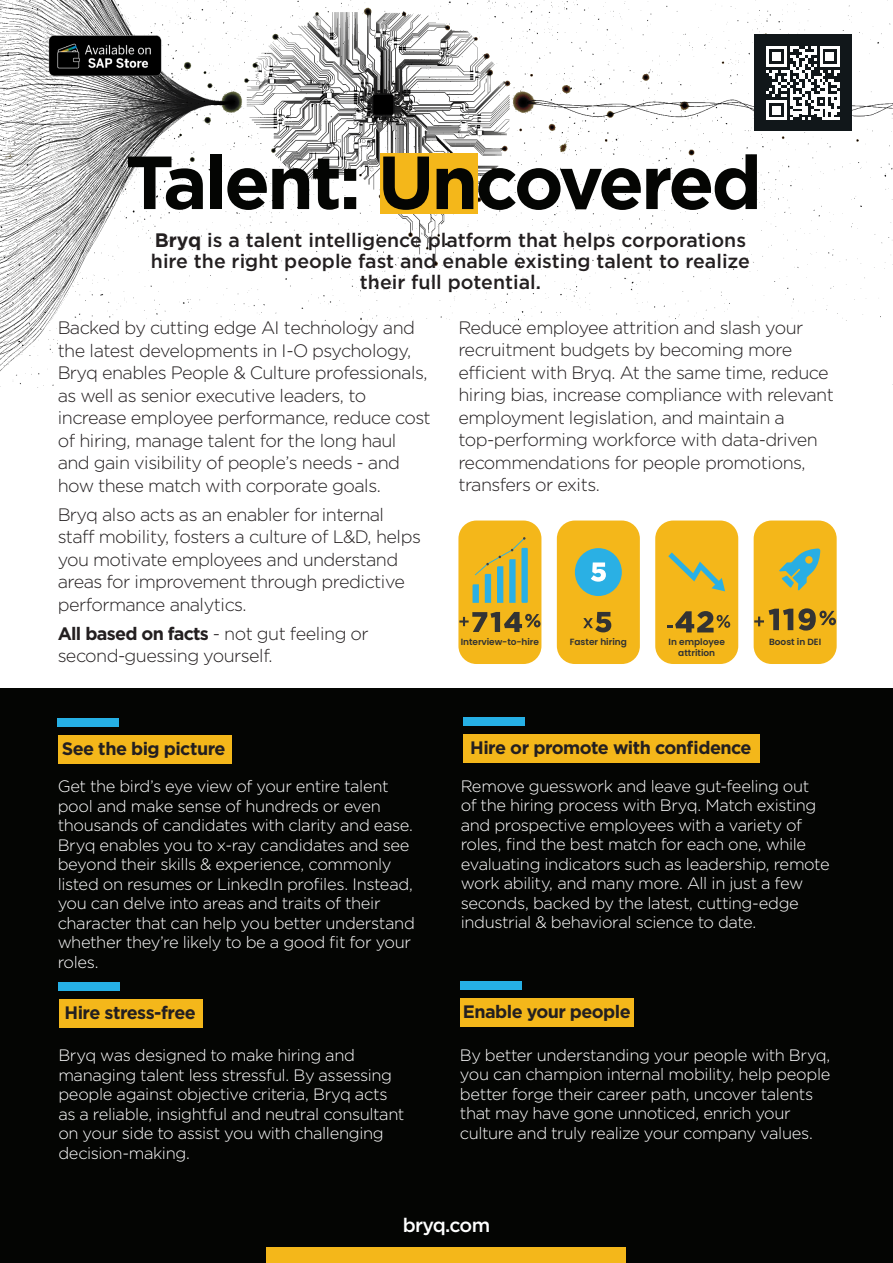
<style>
.page{position:relative;width:893px;height:1263px;background:#fff}
.page>*{position:absolute;margin:0;border:0;box-sizing:border-box;transform-origin:0 0}
.t1{font:700 75px "Gotham Greek";letter-spacing:-.04em;color:#040503}
.t2{font:500 19.5px/21px "Gotham Greek";color:#231f20;text-align:center}
.t3{font:500 19.5px "Gotham Greek";letter-spacing:-.035em;color:#fff}
.t4{font:300 18px/22.5px "Gotham Greek";letter-spacing:-.04em;color:#231f20}
.t5{font:700 18px "Gotham Greek";letter-spacing:-.03em;color:#231f20}
.t6{font:300 16.5px/19.5px "Gotham Greek";letter-spacing:-.035em;color:#fff}
.t7{font:600 9px/10.8px "Poppins";color:#313232;text-align:center}
.t8{font:600 9px "Poppins";color:#2f3131}
.s1{font-weight:700}
</style>
<div class="page">
<div style="left:0;top:688px;width:893px;height:575px;background:#040503"></div>
<div style="left:458px;top:520px;width:83px;height:144px;background:#f4b71a;border-radius:18px"></div>
<img style="left:0;top:0;width:893px;height:388px">
<div style="left:380px;top:153px;width:97px;height:60px;background:#f4b71a"></div>
<div style="left:58px;top:735px;width:173px;height:29px;background:#f4b71a"></div>
<div style="left:754px;top:34px;width:97px;height:97px;background:#11171a"></div>
<svg style="left:766px;top:46px;width:74px;height:74px"></svg>
<svg style="left:58px;top:718px;width:61px;height:8px"></svg>
<div style="left:58px;top:321px;width:834px;height:83px;background:#fff"></div>
<div style="left:266px;top:1247px;width:360px;height:16px;background:#f4b71a"></div>
<img style="left:47px;top:36px;width:116px;height:39px">
<div style="left:557px;top:520px;width:83px;height:144px;background:#f4b71a;border-radius:18px"></div>
<div style="left:655px;top:520px;width:83px;height:144px;background:#f4b71a;border-radius:18px"></div>
<div style="left:754px;top:520px;width:83px;height:144px;background:#f4b71a;border-radius:18px"></div>
<div style="left:521px;top:548px;width:7px;height:55px;background:#2ab0e4"></div>
<svg style="left:473px;top:537px;width:52px;height:66px"></svg>
<svg style="left:459px;top:612px;width:81px;height:20px"></svg>
<svg style="left:583px;top:612px;width:28px;height:20px"></svg>
<div style="left:575px;top:548px;width:47px;height:48px;background:#2ab0e4;border-radius:50%"></div>
<svg style="left:591px;top:562px;width:15px;height:20px"></svg>
<svg style="left:668px;top:552px;width:57px;height:39px"></svg>
<svg style="left:667px;top:611px;width:63px;height:21px"></svg>
<svg style="left:779px;top:548px;width:41px;height:43px"></svg>
<svg style="left:754px;top:608px;width:82px;height:23px"></svg>
<div style="left:59px;top:999px;width:144px;height:29px;background:#f4b71a"></div>
<svg style="left:58px;top:982px;width:62px;height:8px"></svg>
<div style="left:463px;top:734px;width:296px;height:29px;background:#f4b71a"></div>
<svg style="left:463px;top:718px;width:61px;height:8px"></svg>
<div style="left:460px;top:998px;width:174px;height:29px;background:#f4b71a"></div>
<svg style="left:460px;top:982px;width:61px;height:8px"></svg>
<h1 class="t1" style="left:125px;top:139px;width:638px">Talent: Uncovered</h1>
<p class="t2" style="left:151px;top:229px;width:600px"><span class="s1">Bryq</span> is a talent intelligence platform that helps corporations hire the right people fast and enable existing talent to realize their full potential.</p>
<p class="t4" style="left:58px;top:316px;width:375px">Backed by cutting edge AI technology and the latest developments in I-O psychology, Bryq enables People &amp; Culture professionals, as well as senior executive leaders, to increase employee performance, reduce cost of hiring, manage talent for the long haul and gain visibility of people’s needs - and how these match with corporate goals.</p>
<p class="t4" style="left:58px;top:503px;width:365px">Bryq also acts as an enabler for internal staff mobility, fosters a culture of L&amp;D, helps you motivate employees and understand areas for improvement through predictive performance analytics.</p>
<p class="t4" style="left:58px;top:622px;width:313px"><span class="s1">All based on facts</span> - not gut feeling or second-guessing yourself.</p>
<p class="t4" style="left:458px;top:316px;width:377px">Reduce employee attrition and slash your recruitment budgets by becoming more efficient with Bryq. At the same time, reduce hiring bias, increase compliance with relevant employment legislation, and maintain a top-performing workforce with data-driven recommendations for people promotions, transfers or exits.</p>
<p class="t7" style="left:461px;top:636px;width:80px">Interview-to-hire</p>
<p class="t7" style="left:570px;top:636px;width:59px">Faster hiring</p>
<p class="t7" style="left:668px;top:637px;width:58px">In employee attrition</p>
<p class="t8" style="left:769px;top:636px;width:54px">Boost in DEI</p>
<p class="t5" style="left:62px;top:738px;width:165px">See the big picture</p>
<p class="t6" style="left:58px;top:776px;width:359px">Get the bird’s eye view of your entire talent pool and make sense of hundreds or even thousands of candidates with clarity and ease.<br>Bryq enables you to x-ray candidates and see beyond their skills &amp; experience, commonly listed on resumes or LinkedIn profiles. Instead, you can delve into areas and traits of their character that can help you better understand whether they’re likely to be a good fit for your roles.</p>
<p class="t5" style="left:65px;top:1002px;width:133px">Hire stress-free</p>
<p class="t5" style="left:470px;top:737px;width:283px">Hire or promote with confidence</p>
<p class="t6" style="left:461px;top:776px;width:371px">Remove guesswork and leave gut-feeling out<br>of the hiring process with Bryq. Match existing and prospective employees with a variety of roles, find the best match for each one, while evaluating indicators such as leadership, remote work ability, and many more. All in just a few seconds, backed by the latest, cutting-edge industrial &amp; behavioral science to date.</p>
<p class="t5" style="left:463px;top:1001px;width:169px">Enable your people</p>
<p class="t6" style="left:58px;top:1045px;width:348px">Bryq was designed to make hiring and managing talent less stressful. By assessing people against objective criteria, Bryq acts as a reliable, insightful and neutral consultant on your side to assist you with challenging decision-making.</p>
<p class="t6" style="left:460px;top:1045px;width:372px">By better understanding your people with Bryq, you can champion internal mobility, help people better forge their career path, uncover talents that may have gone unnoticed, enrich your culture and truly realize your company values.</p>
<p class="t3" style="left:403px;top:1213px;width:89px">bryq.com</p>
</div>
